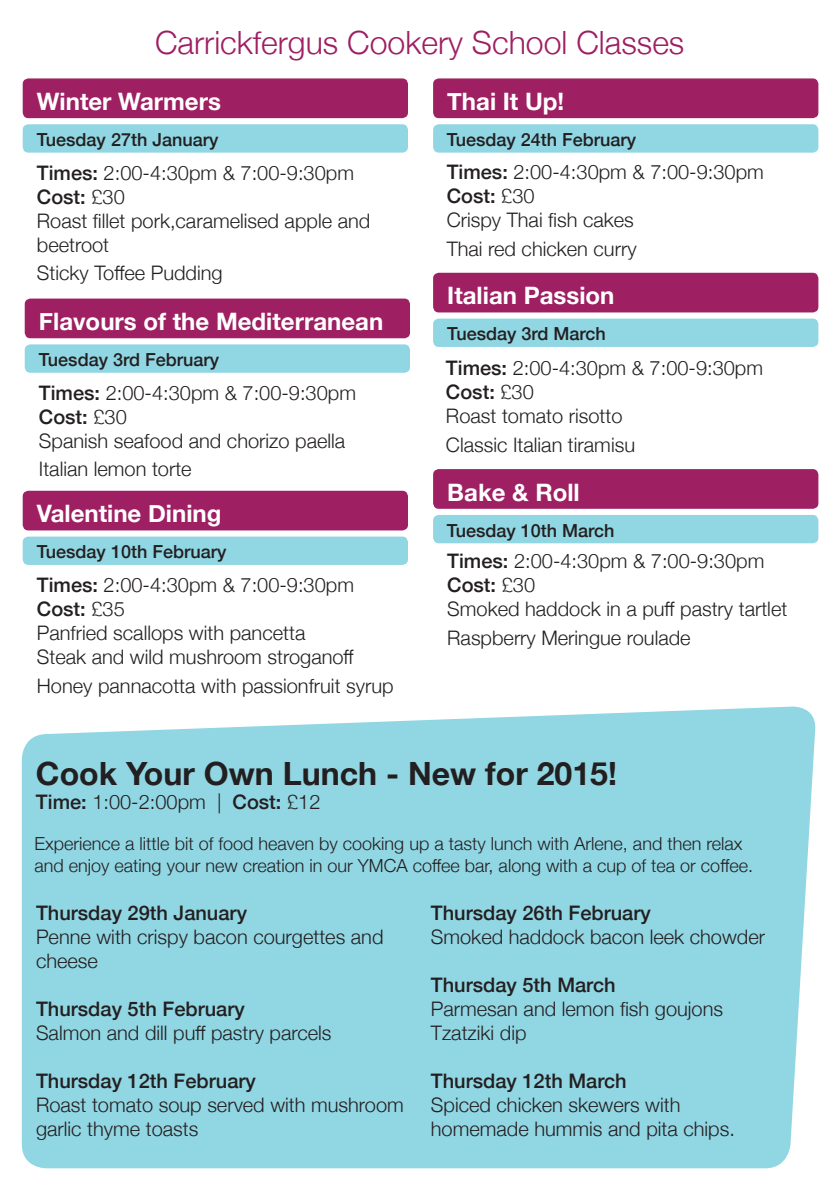
<style>
.page{position:relative;width:840px;height:1191px;background:#fff}
.page>*{position:absolute;margin:0;border:0;box-sizing:border-box;transform-origin:0 0}
.t1{font:300 32px "Helvetica Neue";color:#9e1f62}
.t2{font:700 32px "Helvetica Neue";color:#231f20}
.t3{font:700 24px "Helvetica Neue";color:#fff}
.t4{font:300 20px/24px "Helvetica Neue";color:#231f20}
.t5{font:500 20px "Helvetica Neue";color:#231f20}
.t6{font:300 18px/21.6px "Helvetica Neue";color:#231f20}
.t7{font:500 18px "Helvetica Neue";color:#231f20}
.s1{font-weight:500}
.s2{font-weight:300}
</style>
<div class="page">
<div style="left:23px;top:78px;width:385px;height:40px;background:#9e1f62;border-radius:6px"></div>
<div style="left:22px;top:706px;width:794px;height:462px;background:#91d6e3"></div>
<div style="left:23px;top:124px;width:385px;height:29px;background:#91d6e3;border-radius:6px"></div>
<div style="left:25px;top:298px;width:385px;height:40px;background:#9e1f62;border-radius:6px"></div>
<div style="left:25px;top:344px;width:385px;height:29px;background:#91d6e3;border-radius:6px"></div>
<div style="left:23px;top:491px;width:385px;height:39px;background:#9e1f62;border-radius:6px"></div>
<div style="left:23px;top:536px;width:385px;height:29px;background:#91d6e3;border-radius:6px"></div>
<div style="left:433px;top:78px;width:384px;height:40px;background:#9e1f62;border-radius:6px"></div>
<div style="left:433px;top:124px;width:384px;height:29px;background:#91d6e3;border-radius:6px"></div>
<div style="left:433px;top:273px;width:384px;height:39px;background:#9e1f62;border-radius:6px"></div>
<div style="left:433px;top:318px;width:384px;height:29px;background:#91d6e3;border-radius:6px"></div>
<div style="left:433px;top:469px;width:384px;height:40px;background:#9e1f62;border-radius:6px"></div>
<div style="left:433px;top:515px;width:384px;height:28px;background:#91d6e3;border-radius:6px"></div>
<p class="t1" style="left:155px;top:16px;width:530px">Carrickfergus Cookery School Classes</p>
<p class="t3" style="left:37px;top:83px;width:185px">Winter Warmers</p>
<p class="t7" style="left:37px;top:125px;width:183px">Tuesday 27th January</p>
<p class="t4" style="left:37px;top:159px;width:318px"><span class="s1">Times:</span> 2:00-4:30pm &amp; 7:00-9:30pm</p>
<p class="t5" style="left:37px;top:180px;width:89px">Cost: <span class="s2">£30</span></p>
<p class="t4" style="left:37px;top:207px;width:335px">Roast fillet pork,caramelised apple and beetroot</p>
<p class="t4" style="left:37px;top:260px;width:187px">Sticky Toffee Pudding</p>
<p class="t3" style="left:39px;top:303px;width:346px">Flavours of the Mediterranean</p>
<p class="t7" style="left:39px;top:345px;width:182px">Tuesday 3rd February</p>
<p class="t4" style="left:39px;top:379px;width:318px"><span class="s1">Times:</span> 2:00-4:30pm &amp; 7:00-9:30pm</p>
<p class="t5" style="left:39px;top:400px;width:89px">Cost: <span class="s2">£30</span></p>
<p class="t4" style="left:39px;top:427px;width:308px">Spanish seafood and chorizo paella</p>
<p class="t4" style="left:39px;top:456px;width:154px">Italian lemon torte</p>
<p class="t3" style="left:37px;top:495px;width:186px">Valentine Dining</p>
<p class="t7" style="left:37px;top:537px;width:191px">Tuesday 10th February</p>
<p class="t4" style="left:37px;top:572px;width:318px"><span class="s1">Times:</span> 2:00-4:30pm &amp; 7:00-9:30pm</p>
<p class="t5" style="left:37px;top:593px;width:89px">Cost: <span class="s2">£35</span></p>
<p class="t4" style="left:37px;top:620px;width:270px">Panfried scallops with pancetta</p>
<p class="t4" style="left:37px;top:644px;width:318px">Steak and wild mushroom stroganoff</p>
<p class="t4" style="left:37px;top:673px;width:358px">Honey pannacotta with passionfruit syrup</p>
<p class="t3" style="left:447px;top:83px;width:118px">Thai It Up!</p>
<p class="t7" style="left:446px;top:125px;width:191px">Tuesday 24th February</p>
<p class="t4" style="left:446px;top:159px;width:318px"><span class="s1">Times:</span> 2:00-4:30pm &amp; 7:00-9:30pm</p>
<p class="t5" style="left:446px;top:180px;width:89px">Cost: <span class="s2">£30</span></p>
<p class="t4" style="left:446px;top:207px;width:189px">Crispy Thai fish cakes</p>
<p class="t4" style="left:446px;top:235px;width:191px">Thai red chicken curry</p>
<p class="t3" style="left:447px;top:277px;width:169px">Italian Passion</p>
<p class="t7" style="left:447px;top:319px;width:160px">Tuesday 3rd March</p>
<p class="t4" style="left:445px;top:355px;width:318px"><span class="s1">Times:</span> 2:00-4:30pm &amp; 7:00-9:30pm</p>
<p class="t5" style="left:445px;top:376px;width:89px">Cost: <span class="s2">£30</span></p>
<p class="t4" style="left:445px;top:403px;width:178px">Roast tomato risotto</p>
<p class="t4" style="left:445px;top:432px;width:190px">Classic Italian tiramisu</p>
<p class="t3" style="left:447px;top:473px;width:134px">Bake &amp; Roll</p>
<p class="t7" style="left:446px;top:516px;width:169px">Tuesday 10th March</p>
<p class="t4" style="left:447px;top:548px;width:318px"><span class="s1">Times:</span> 2:00-4:30pm &amp; 7:00-9:30pm</p>
<p class="t5" style="left:447px;top:569px;width:89px">Cost: <span class="s2">£30</span></p>
<p class="t4" style="left:447px;top:596px;width:341px">Smoked haddock in a puff pastry tartlet</p>
<p class="t4" style="left:447px;top:625px;width:245px">Raspberry Meringue roulade</p>
<p class="t2" style="left:36px;top:749px;width:582px">Cook Your Own Lunch - New for 2015!</p>
<p class="t4" style="left:36px;top:789px;width:286px"><span class="s1">Time:</span> 1:00-2:00pm | <span class="s1">Cost:</span> £12</p>
<p class="t6" style="left:34px;top:832px;width:719px">Experience a little bit of food heaven by cooking up a tasty lunch with Arlene, and then relax and enjoy eating your new creation in our YMCA coffee bar, along with a cup of tea or coffee.</p>
<p class="t5" style="left:36px;top:897px;width:212px">Thursday 29th January</p>
<p class="t4" style="left:36px;top:924px;width:349px">Penne with crispy bacon courgettes and cheese</p>
<p class="t5" style="left:36px;top:993px;width:210px">Thursday 5th February</p>
<p class="t4" style="left:36px;top:1020px;width:297px">Salmon and dill puff pastry parcels</p>
<p class="t5" style="left:36px;top:1065px;width:221px">Thursday 12th February</p>
<p class="t4" style="left:36px;top:1092px;width:369px">Roast tomato soup served with mushroom garlic thyme toasts</p>
<p class="t5" style="left:430px;top:897px;width:221px">Thursday 26th February</p>
<p class="t4" style="left:430px;top:924px;width:335px">Smoked haddock bacon leek chowder</p>
<p class="t5" style="left:430px;top:969px;width:186px">Thursday 5th March</p>
<p class="t4" style="left:430px;top:996px;width:293px">Parmesan and lemon fish goujons</p>
<p class="t4" style="left:430px;top:1020px;width:97px">Tzatziki dip</p>
<p class="t5" style="left:430px;top:1065px;width:197px">Thursday 12th March</p>
<p class="t4" style="left:430px;top:1092px;width:305px">Spiced chicken skewers with homemade hummis and pita chips.</p>
</div>
